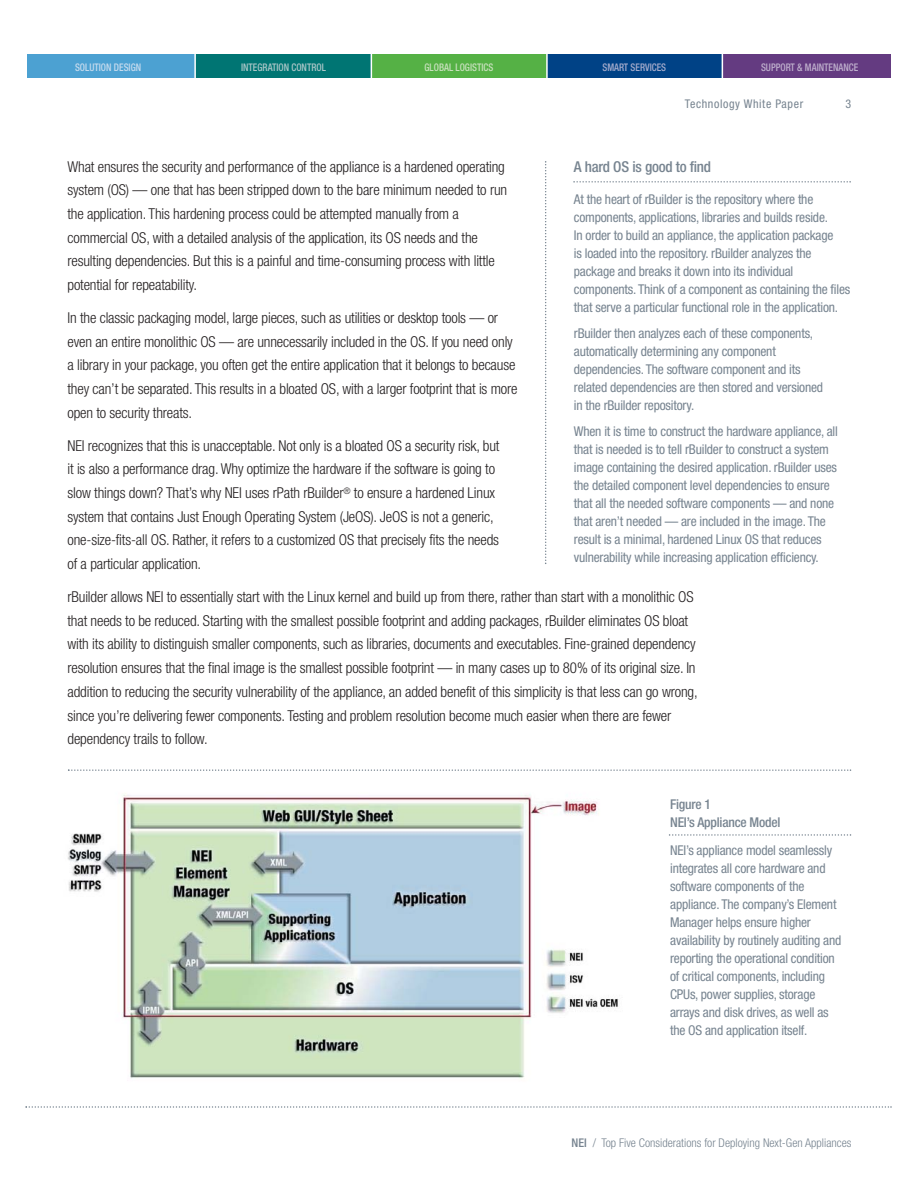
<style>
.page{position:relative;width:918px;height:1188px;background:#fff}
.page>*{position:absolute;margin:0;border:0;box-sizing:border-box;transform-origin:0 0}
.t1{font:300 condensed 15px/23.7px "Helvetica Neue";letter-spacing:-.01em;color:#231f20}
.t2{font:500 condensed 15px "Helvetica Neue";letter-spacing:-.015em;color:#778490}
.t3{font:condensed 13.5px/18px "Helvetica Neue";letter-spacing:-.015em;color:#778490}
.t4{font:500 condensed 13.5px/18px "Helvetica Neue";letter-spacing:-.015em;color:#778490}
.t5{font:300 condensed 12px "Helvetica Neue";color:#778490}
.t6{font:condensed 12px "Helvetica Neue";letter-spacing:.05em;color:#778490}
.t7{font:500 condensed 10.5px "Helvetica Neue";color:#bfb0cd;scale:.9 1}
.t8{font:500 condensed 10.5px "Helvetica Neue";color:#acc7c8;scale:.9 1}
.t9{font:500 condensed 10.5px "Helvetica Neue";color:#c9e1be;scale:.9 1}
.t10{font:500 condensed 10.5px "Helvetica Neue";color:#c6dbee;scale:.9 1}
.t11{font:500 condensed 10.5px "Helvetica Neue";color:#a7adcd;scale:.9 1}
.s1{font-weight:500}
</style>
<div class="page">
<img style="left:68px;top:793px;width:551px;height:285px">
<div style="left:27px;top:54px;width:168px;height:24px;background:#4ca1d2"></div>
<svg style="left:25px;top:1106px;width:867px;height:2px"></svg>
<svg style="left:68px;top:769px;width:783px;height:2px"></svg>
<svg style="left:669px;top:834px;width:182px;height:2px"></svg>
<div style="left:371px;top:54px;width:176px;height:24px;background:#55b145"></div>
<div style="left:547px;top:54px;width:175px;height:24px;background:#004286"></div>
<div style="left:722px;top:54px;width:169px;height:24px;background:#643b81"></div>
<hr style="left:546px;top:53px;width:2px;height:26px;background:#fff">
<svg style="left:722px;top:54px;width:1px;height:24px"></svg>
<div style="left:195px;top:54px;width:176px;height:24px;background:#007573"></div>
<hr style="left:194px;top:52px;width:2px;height:28px;background:#fff">
<svg style="left:371px;top:54px;width:1px;height:24px"></svg>
<svg style="left:545px;top:161px;width:1px;height:403px"></svg>
<svg style="left:573px;top:181px;width:278px;height:2px"></svg>
<p class="t10" style="left:75px;top:63px;width:75px">SOLUTION DESIGN</p>
<p class="t8" style="left:241px;top:63px;width:96px">INTEGRATION CONTROL</p>
<p class="t9" style="left:425px;top:63px;width:78px">GLOBAL LOGISTICS</p>
<p class="t11" style="left:602px;top:63px;width:72px">SMART SERVICES</p>
<p class="t7" style="left:761px;top:63px;width:110px">SUPPORT &amp; MAINTENANCE</p>
<p class="t6" style="left:685px;top:100px;width:120px">Technology White Paper</p>
<p class="t6" style="left:845px;top:100px;width:7px">3</p>
<p class="t1" style="left:68px;top:156px;width:441px">What ensures the security and performance of the appliance is a hardened operating system (OS) — one that has been stripped down to the bare minimum needed to run the application. This hardening process could be attempted manually from a commercial OS, with a detailed analysis of the application, its OS needs and the resulting dependencies. But this is a painful and time-consuming process with little potential for repeatability.</p>
<p class="t1" style="left:68px;top:307px;width:452px">In the classic packaging model, large pieces, such as utilities or desktop tools — or even an entire monolithic OS — are unnecessarily included in the OS. If you need only a library in your package, you often get the entire application that it belongs to because they can’t be separated. This results in a bloated OS, with a larger footprint that is more open to security threats.</p>
<p class="t1" style="left:68px;top:435px;width:434px">NEI recognizes that this is unacceptable. Not only is a bloated OS a security risk, but it is also a performance drag. Why optimize the hardware if the software is going to slow things down? That’s why NEI uses rPath rBuilder<sup>®</sup> to ensure a hardened Linux system that contains Just Enough Operating System (JeOS). JeOS is not a generic, one-size-fits-all OS. Rather, it refers to a customized OS that precisely fits the needs of a particular application.</p>
<p class="t1" style="left:68px;top:586px;width:632px">rBuilder allows NEI to essentially start with the Linux kernel and build up from there, rather than start with a monolithic OS that needs to be reduced. Starting with the smallest possible footprint and adding packages, rBuilder eliminates OS bloat with its ability to distinguish smaller components, such as libraries, documents and executables. Fine-grained dependency resolution ensures that the final image is the smallest possible footprint — in many cases up to 80% of its original size. In addition to reducing the security vulnerability of the appliance, an added benefit of this simplicity is that less can go wrong, since you’re delivering fewer components. Testing and problem resolution become much easier when there are fewer dependency trails to follow.</p>
<p class="t2" style="left:574px;top:162px;width:139px">A hard OS is good to find</p>
<p class="t3" style="left:574px;top:191px;width:278px">At the heart of rBuilder is the repository where the components, applications, libraries and builds reside.<br>In order to build an appliance, the application package<br>is loaded into the repository. rBuilder analyzes the package and breaks it down into its individual components. Think of a component as containing the files that serve a particular functional role in the application.</p>
<p class="t3" style="left:574px;top:325px;width:251px">rBuilder then analyzes each of these components, automatically determining any component dependencies. The software component and its related dependencies are then stored and versioned in the rBuilder repository.</p>
<p class="t3" style="left:574px;top:423px;width:266px">When it is time to construct the hardware appliance, all that is needed is to tell rBuilder to construct a system image containing the desired application. rBuilder uses the detailed component level dependencies to ensure that all the needed software components — and none that aren’t needed — are included in the image. The result is a minimal, hardened Linux OS that reduces vulnerability while increasing application efficiency.</p>
<p class="t4" style="left:670px;top:796px;width:112px">Figure 1<br>NEI’s Appliance Model</p>
<p class="t3" style="left:670px;top:843px;width:173px">NEI’s appliance model seamlessly integrates all core hardware and software components of the appliance. The company’s Element Manager helps ensure higher availability by routinely auditing and reporting the operational condition of critical components, including CPUs, power supplies, storage arrays and disk drives, as well as the OS and application itself.</p>
<p class="t5" style="left:572px;top:1139px;width:281px"><span class="s1">NEI</span> / Top Five Considerations for Deploying Next-Gen Appliances</p>
</div>
